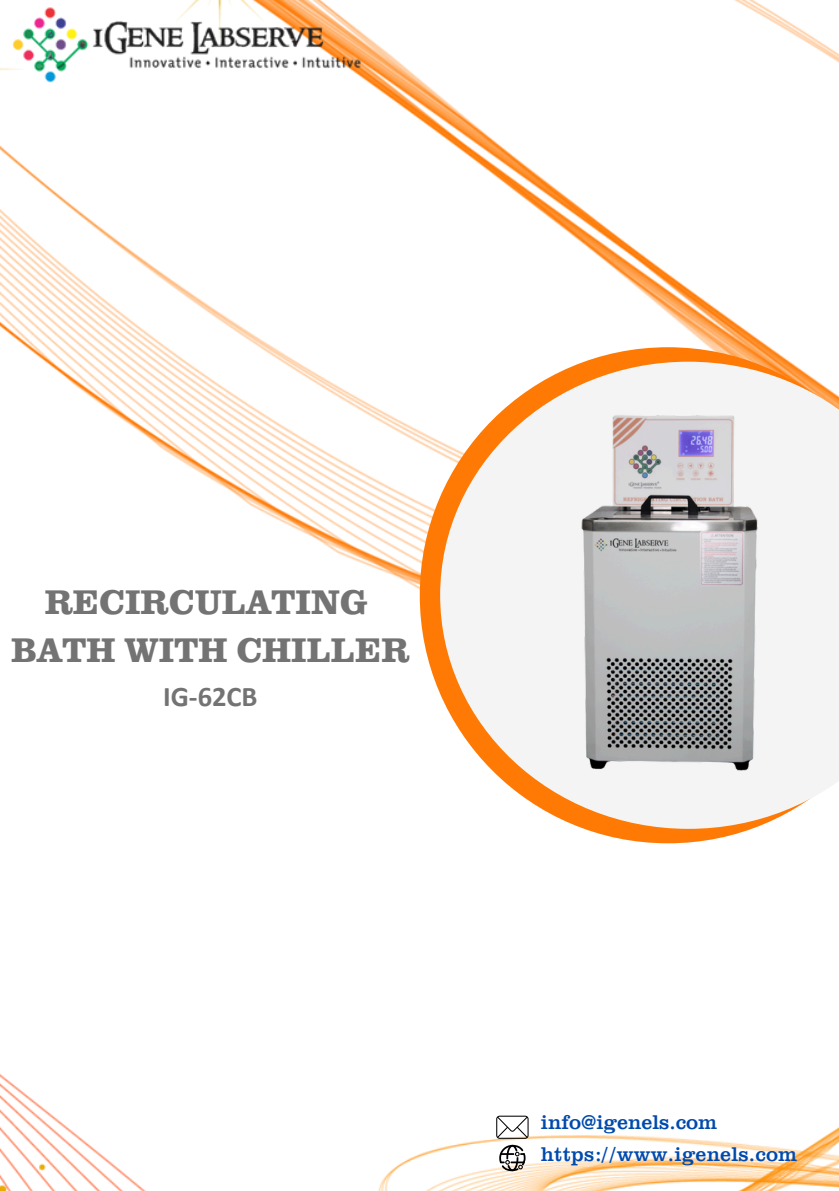
<style>
.page{position:relative;width:839px;height:1191px;background:#fff}
.page>*{position:absolute;margin:0;border:0;box-sizing:border-box;transform-origin:0 0}
.t1{font:700 35.4px/48.8px "Clarendon URW";color:#737373;text-align:center}
.t2{font:700 28.6px "Calibri";color:#737373}
.t3{font:20.6px "Clarendon URW";letter-spacing:.01em;color:#004aad}
</style>
<div class="page">
<img style="left:0;top:0;width:838px;height:1191px">
<img style="left:13px;top:6px;width:349px;height:78px">
<svg style="left:420px;top:347px;width:418px;height:496px"></svg>
<svg style="left:440px;top:362px;width:398px;height:467px;fill:#f4f4f4"></svg>
<svg style="left:496px;top:1116px;width:32px;height:22px"></svg>
<svg style="left:499px;top:1145px;width:26px;height:26px"></svg>
<img style="left:525px;top:394px;width:297px;height:402px">
<p class="t1" style="left:11px;top:583px;width:400px">RECIRCULATING<br>BATH WITH CHILLER</p>
<h1 class="t2" style="left:163px;top:684px;width:96px">IG-62CB</h1>
<p class="t3" style="left:541px;top:1115px;width:178px">info@igenels.com</p>
<p class="t3" style="left:541px;top:1147px;width:258px">https://www.igenels.com</p>
</div>
